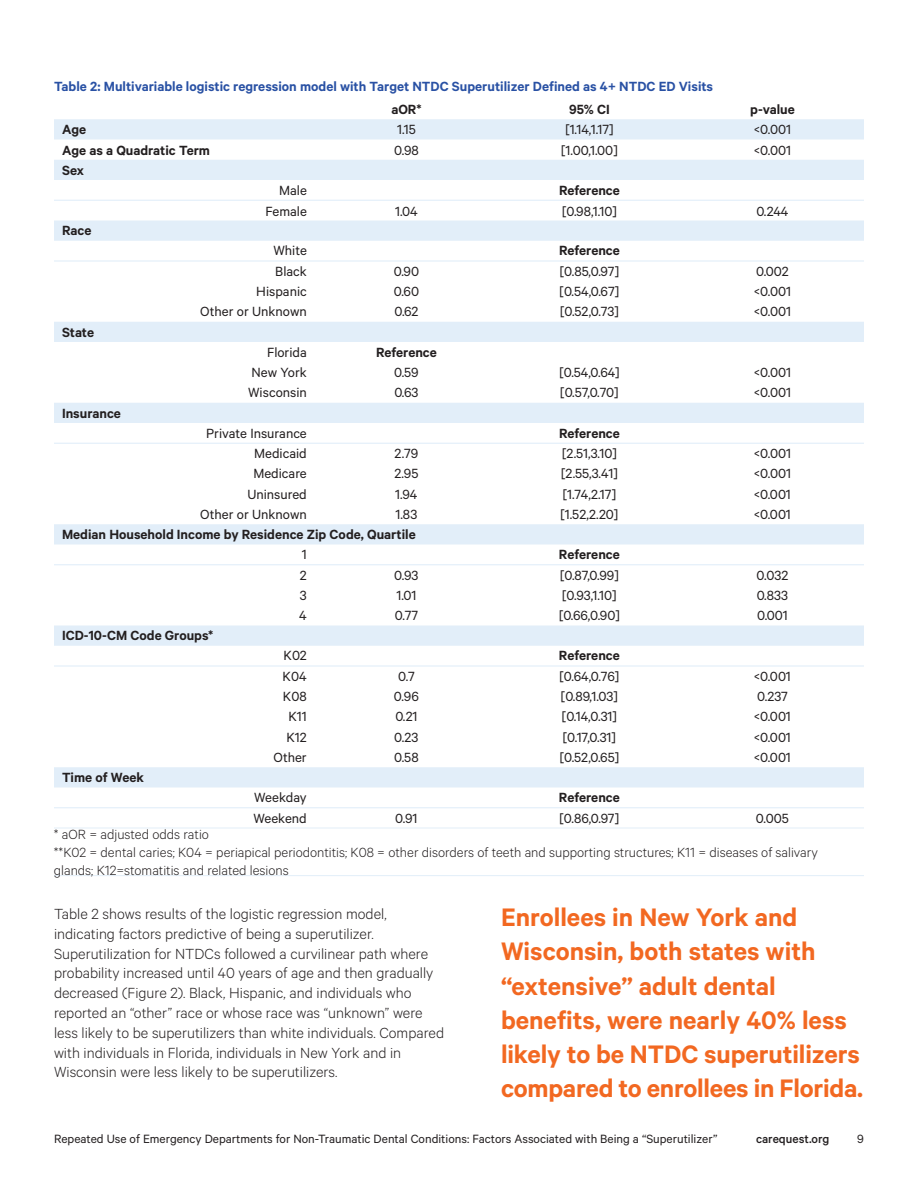
<style>
.page{position:relative;width:918px;height:1188px;background:#fff}
.page>*{position:absolute;margin:0;border:0;box-sizing:border-box;transform-origin:0 0}
.t1{font:600 28.5px/34.2px "Calibre";color:#f26821}
.t2{font:300 16.5px/19.8px "Calibre";color:#231f20}
.t3{font:15px "Calibre";color:#231f20}
.t4{font:600 15px "Calibre";color:#231f20}
.t5{font:300 15px/18px "Calibre";color:#231f20}
.t6{font:600 15px "Calibre";color:#2951a4}
.t7{font:13.5px "Calibre";color:#231f20}
.t8{font:500 13.5px "Calibre";color:#231f20}
</style>
<div class="page">
<svg style="left:54px;top:119px;width:810px;height:669px"></svg>
<hr style="left:54px;top:260px;width:261px;height:2px;background:#e2eef9">
<hr style="left:315px;top:260px;width:183px;height:2px;background:#e2eef9">
<hr style="left:498px;top:260px;width:183px;height:2px;background:#e2eef9">
<hr style="left:681px;top:260px;width:183px;height:2px;background:#e2eef9">
<hr style="left:54px;top:443px;width:261px;height:1px;background:#e2eef9">
<hr style="left:315px;top:443px;width:183px;height:1px;background:#e2eef9">
<hr style="left:498px;top:443px;width:183px;height:1px;background:#e2eef9">
<hr style="left:681px;top:443px;width:183px;height:1px;background:#e2eef9">
<hr style="left:54px;top:200px;width:261px;height:1px;background:#e2eef9">
<hr style="left:315px;top:200px;width:183px;height:1px;background:#e2eef9">
<hr style="left:498px;top:200px;width:183px;height:1px;background:#e2eef9">
<hr style="left:681px;top:200px;width:183px;height:1px;background:#e2eef9">
<hr style="left:54px;top:564px;width:261px;height:1px;background:#e2eef9">
<hr style="left:315px;top:564px;width:183px;height:1px;background:#e2eef9">
<hr style="left:498px;top:564px;width:183px;height:1px;background:#e2eef9">
<hr style="left:681px;top:564px;width:183px;height:1px;background:#e2eef9">
<hr style="left:54px;top:665px;width:261px;height:2px;background:#e2eef9">
<hr style="left:315px;top:665px;width:183px;height:2px;background:#e2eef9">
<hr style="left:498px;top:665px;width:183px;height:2px;background:#e2eef9">
<hr style="left:681px;top:665px;width:183px;height:2px;background:#e2eef9">
<hr style="left:54px;top:807px;width:261px;height:1px;background:#e2eef9">
<hr style="left:315px;top:807px;width:183px;height:1px;background:#e2eef9">
<hr style="left:498px;top:807px;width:183px;height:1px;background:#e2eef9">
<hr style="left:681px;top:807px;width:183px;height:1px;background:#e2eef9">
<hr style="left:54px;top:828px;width:261px;height:1px;background:#e2eef9">
<hr style="left:315px;top:828px;width:183px;height:1px;background:#e2eef9">
<hr style="left:498px;top:828px;width:183px;height:1px;background:#e2eef9">
<hr style="left:681px;top:828px;width:183px;height:1px;background:#e2eef9">
<hr style="left:54px;top:875px;width:261px;height:1px;background:#e2eef9">
<hr style="left:315px;top:875px;width:183px;height:1px;background:#e2eef9">
<hr style="left:498px;top:875px;width:183px;height:1px;background:#e2eef9">
<hr style="left:681px;top:875px;width:183px;height:1px;background:#e2eef9">
<p class="t6" style="left:54px;top:77px;width:661px">Table 2: Multivariable logistic regression model with Target NTDC Superutilizer Defined as 4+ NTDC ED Visits</p>
<p class="t4" style="left:391px;top:100px;width:32px">aOR*</p>
<p class="t4" style="left:569px;top:100px;width:42px">95% CI</p>
<p class="t4" style="left:750px;top:100px;width:46px">p-value</p>
<p class="t4" style="left:62px;top:121px;width:26px">Age</p>
<p class="t3" style="left:397px;top:121px;width:20px">1.15</p>
<p class="t3" style="left:565px;top:121px;width:50px">[1.14,1.17]</p>
<p class="t3" style="left:754px;top:121px;width:39px">&lt;0.001</p>
<p class="t4" style="left:62px;top:141px;width:150px">Age as a Quadratic Term</p>
<p class="t3" style="left:394px;top:141px;width:26px">0.98</p>
<p class="t3" style="left:561px;top:141px;width:59px">[1.00,1.00]</p>
<p class="t3" style="left:754px;top:141px;width:39px">&lt;0.001</p>
<p class="t4" style="left:62px;top:161px;width:24px">Sex</p>
<p class="t3" style="left:279px;top:181px;width:29px">Male</p>
<p class="t4" style="left:559px;top:181px;width:62px">Reference</p>
<p class="t3" style="left:265px;top:202px;width:43px">Female</p>
<p class="t3" style="left:395px;top:202px;width:24px">1.04</p>
<p class="t3" style="left:562px;top:202px;width:57px">[0.98,1.10]</p>
<p class="t3" style="left:756px;top:202px;width:34px">0.244</p>
<p class="t4" style="left:62px;top:222px;width:31px">Race</p>
<p class="t3" style="left:273px;top:242px;width:35px">White</p>
<p class="t4" style="left:559px;top:242px;width:62px">Reference</p>
<p class="t3" style="left:275px;top:263px;width:33px">Black</p>
<p class="t3" style="left:394px;top:263px;width:27px">0.90</p>
<p class="t3" style="left:560px;top:263px;width:61px">[0.85,0.97]</p>
<p class="t3" style="left:756px;top:263px;width:34px">0.002</p>
<p class="t3" style="left:256px;top:283px;width:52px">Hispanic</p>
<p class="t3" style="left:394px;top:283px;width:27px">0.60</p>
<p class="t3" style="left:559px;top:283px;width:62px">[0.54,0.67]</p>
<p class="t3" style="left:754px;top:283px;width:39px">&lt;0.001</p>
<p class="t3" style="left:200px;top:303px;width:108px">Other or Unknown</p>
<p class="t3" style="left:394px;top:303px;width:26px">0.62</p>
<p class="t3" style="left:560px;top:303px;width:61px">[0.52,0.73]</p>
<p class="t3" style="left:754px;top:303px;width:39px">&lt;0.001</p>
<p class="t4" style="left:62px;top:323px;width:34px">State</p>
<p class="t3" style="left:267px;top:343px;width:41px">Florida</p>
<p class="t4" style="left:376px;top:343px;width:62px">Reference</p>
<p class="t3" style="left:252px;top:364px;width:57px">New York</p>
<p class="t3" style="left:394px;top:364px;width:26px">0.59</p>
<p class="t3" style="left:559px;top:364px;width:62px">[0.54,0.64]</p>
<p class="t3" style="left:754px;top:364px;width:39px">&lt;0.001</p>
<p class="t3" style="left:248px;top:384px;width:60px">Wisconsin</p>
<p class="t3" style="left:394px;top:384px;width:26px">0.63</p>
<p class="t3" style="left:560px;top:384px;width:60px">[0.57,0.70]</p>
<p class="t3" style="left:754px;top:384px;width:39px">&lt;0.001</p>
<p class="t4" style="left:62px;top:404px;width:60px">Insurance</p>
<p class="t3" style="left:206px;top:424px;width:102px">Private Insurance</p>
<p class="t4" style="left:559px;top:424px;width:62px">Reference</p>
<p class="t3" style="left:254px;top:445px;width:54px">Medicaid</p>
<p class="t3" style="left:395px;top:445px;width:25px">2.79</p>
<p class="t3" style="left:562px;top:445px;width:57px">[2.51,3.10]</p>
<p class="t3" style="left:754px;top:445px;width:39px">&lt;0.001</p>
<p class="t3" style="left:253px;top:465px;width:55px">Medicare</p>
<p class="t3" style="left:394px;top:465px;width:25px">2.95</p>
<p class="t3" style="left:561px;top:465px;width:59px">[2.55,3.41]</p>
<p class="t3" style="left:754px;top:465px;width:39px">&lt;0.001</p>
<p class="t3" style="left:247px;top:485px;width:61px">Uninsured</p>
<p class="t3" style="left:395px;top:485px;width:24px">1.94</p>
<p class="t3" style="left:562px;top:485px;width:56px">[1.74,2.17]</p>
<p class="t3" style="left:754px;top:485px;width:39px">&lt;0.001</p>
<p class="t3" style="left:200px;top:506px;width:108px">Other or Unknown</p>
<p class="t3" style="left:396px;top:506px;width:23px">1.83</p>
<p class="t3" style="left:560px;top:506px;width:60px">[1.52,2.20]</p>
<p class="t3" style="left:754px;top:506px;width:39px">&lt;0.001</p>
<p class="t4" style="left:62px;top:526px;width:355px">Median Household Income by Residence Zip Code, Quartile</p>
<p class="t3" style="left:302px;top:546px;width:6px">1</p>
<p class="t4" style="left:559px;top:546px;width:62px">Reference</p>
<p class="t3" style="left:300px;top:567px;width:8px">2</p>
<p class="t3" style="left:394px;top:567px;width:26px">0.93</p>
<p class="t3" style="left:560px;top:567px;width:61px">[0.87,0.99]</p>
<p class="t3" style="left:757px;top:567px;width:33px">0.032</p>
<p class="t3" style="left:300px;top:587px;width:8px">3</p>
<p class="t3" style="left:396px;top:587px;width:21px">1.01</p>
<p class="t3" style="left:562px;top:587px;width:57px">[0.93,1.10]</p>
<p class="t3" style="left:757px;top:587px;width:33px">0.833</p>
<p class="t3" style="left:299px;top:607px;width:9px">4</p>
<p class="t3" style="left:395px;top:607px;width:25px">0.77</p>
<p class="t3" style="left:559px;top:607px;width:63px">[0.66,0.90]</p>
<p class="t3" style="left:757px;top:607px;width:32px">0.001</p>
<p class="t4" style="left:62px;top:627px;width:153px">ICD-10-CM Code Groups*</p>
<p class="t3" style="left:284px;top:647px;width:25px">K02</p>
<p class="t4" style="left:559px;top:647px;width:62px">Reference</p>
<p class="t3" style="left:283px;top:668px;width:26px">K04</p>
<p class="t3" style="left:398px;top:668px;width:18px">0.7</p>
<p class="t3" style="left:559px;top:668px;width:62px">[0.64,0.76]</p>
<p class="t3" style="left:754px;top:668px;width:39px">&lt;0.001</p>
<p class="t3" style="left:283px;top:688px;width:25px">K08</p>
<p class="t3" style="left:394px;top:688px;width:26px">0.96</p>
<p class="t3" style="left:561px;top:688px;width:59px">[0.89,1.03]</p>
<p class="t3" style="left:757px;top:688px;width:32px">0.237</p>
<p class="t3" style="left:288px;top:708px;width:20px">K11</p>
<p class="t3" style="left:395px;top:708px;width:24px">0.21</p>
<p class="t3" style="left:562px;top:708px;width:57px">[0.14,0.31]</p>
<p class="t3" style="left:754px;top:708px;width:39px">&lt;0.001</p>
<p class="t3" style="left:287px;top:728px;width:22px">K12</p>
<p class="t3" style="left:394px;top:728px;width:26px">0.23</p>
<p class="t3" style="left:563px;top:728px;width:55px">[0.17,0.31]</p>
<p class="t3" style="left:754px;top:728px;width:39px">&lt;0.001</p>
<p class="t3" style="left:274px;top:748px;width:35px">Other</p>
<p class="t3" style="left:394px;top:748px;width:26px">0.58</p>
<p class="t3" style="left:559px;top:748px;width:61px">[0.52,0.65]</p>
<p class="t3" style="left:754px;top:748px;width:39px">&lt;0.001</p>
<p class="t4" style="left:62px;top:769px;width:83px">Time of Week</p>
<p class="t3" style="left:254px;top:789px;width:54px">Weekday</p>
<p class="t4" style="left:559px;top:789px;width:62px">Reference</p>
<p class="t3" style="left:253px;top:809px;width:55px">Weekend</p>
<p class="t3" style="left:395px;top:809px;width:24px">0.91</p>
<p class="t3" style="left:559px;top:809px;width:62px">[0.86,0.97]</p>
<p class="t3" style="left:756px;top:809px;width:34px">0.005</p>
<p class="t5" style="left:54px;top:824px;width:765px">* aOR = adjusted odds ratio<br>**K02 = dental caries; K04 = periapical periodontitis; K08 = other disorders of teeth and supporting structures; K11 = diseases of salivary glands; K12=stomatitis and related lesions</p>
<h1 class="t1" style="left:501px;top:899px;width:364px">Enrollees in New York and<br>Wisconsin, both states with “extensive” adult dental benefits, were nearly 40% less likely to be NTDC superutilizers compared to enrollees in Florida.</h1>
<p class="t2" style="left:54px;top:903px;width:392px">Table 2 shows results of the logistic regression model, indicating factors predictive of being a superutilizer.<br>Superutilization for NTDCs followed a curvilinear path where probability increased until 40 years of age and then gradually decreased (Figure 2). Black, Hispanic, and individuals who reported an “other” race or whose race was “unknown” were less likely to be superutilizers than white individuals. Compared with individuals in Florida, individuals in New York and in Wisconsin were less likely to be superutilizers.</p>
<p class="t7" style="left:54px;top:1131px;width:665px">Repeated Use of Emergency Departments for Non-Traumatic Dental Conditions: Factors Associated with Being a “Superutilizer”</p>
<p class="t8" style="left:756px;top:1131px;width:75px">carequest.org</p>
<p class="t7" style="left:857px;top:1131px;width:8px">9</p>
</div>
